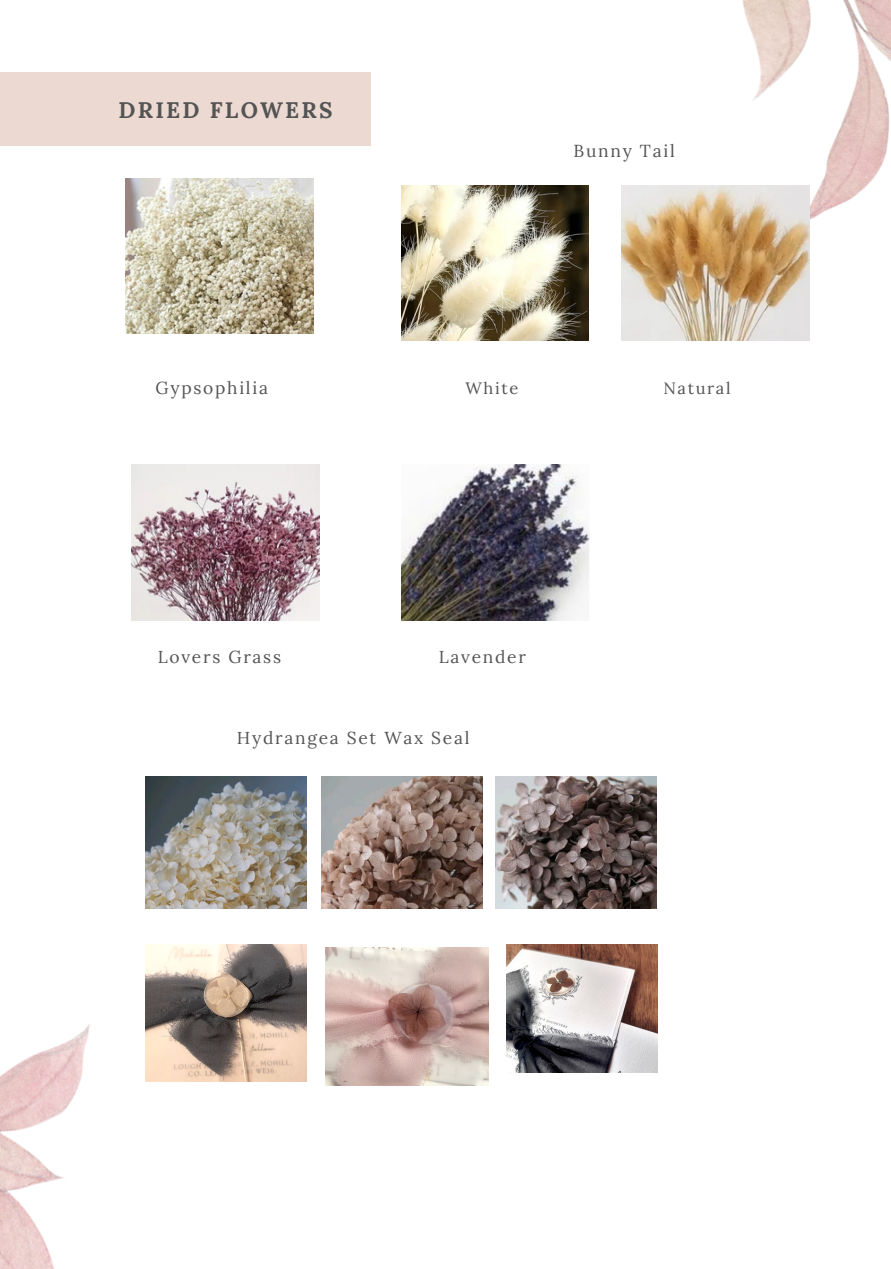
<style>
.page{position:relative;width:891px;height:1269px;background:#fff}
.page>*{position:absolute;margin:0;border:0;box-sizing:border-box;transform-origin:0 0}
.t1{font:700 22.5px "Lora";letter-spacing:.1em;color:#545454}
.t2{font:17.4px "Lora";letter-spacing:.1em;color:#545454}
.t3{font:16.5px "Lora";letter-spacing:.1em;color:#545454}
</style>
<div class="page">
<img style="left:260px;top:0;width:631px;height:287px">
<img style="left:0;top:945px;width:307px;height:324px">
<div style="left:0;top:72px;width:371px;height:73px;background:#ecdad2"></div>
<img style="left:401px;top:186px;width:188px;height:155px">
<img style="left:622px;top:186px;width:188px;height:155px">
<img style="left:132px;top:465px;width:188px;height:155px">
<img style="left:125px;top:178px;width:188px;height:156px">
<img style="left:145px;top:776px;width:161px;height:133px">
<img style="left:322px;top:776px;width:160px;height:133px">
<img style="left:496px;top:776px;width:161px;height:133px">
<img style="left:402px;top:465px;width:188px;height:155px">
<img style="left:507px;top:945px;width:150px;height:128px">
<img style="left:325px;top:947px;width:163px;height:139px">
<img style="left:145px;top:945px;width:161px;height:137px">
<p class="t1" style="left:118px;top:95px;width:216px">DRIED FLOWERS</p>
<p class="t2" style="left:574px;top:139px;width:103px">Bunny Tail</p>
<p class="t2" style="left:156px;top:376px;width:114px">Gypsophilia</p>
<p class="t3" style="left:466px;top:377px;width:54px">White</p>
<p class="t3" style="left:663px;top:377px;width:69px">Natural</p>
<p class="t2" style="left:158px;top:645px;width:125px">Lovers Grass</p>
<p class="t2" style="left:439px;top:645px;width:89px">Lavender</p>
<p class="t2" style="left:237px;top:726px;width:234px">Hydrangea Set Wax Seal</p>
</div>
